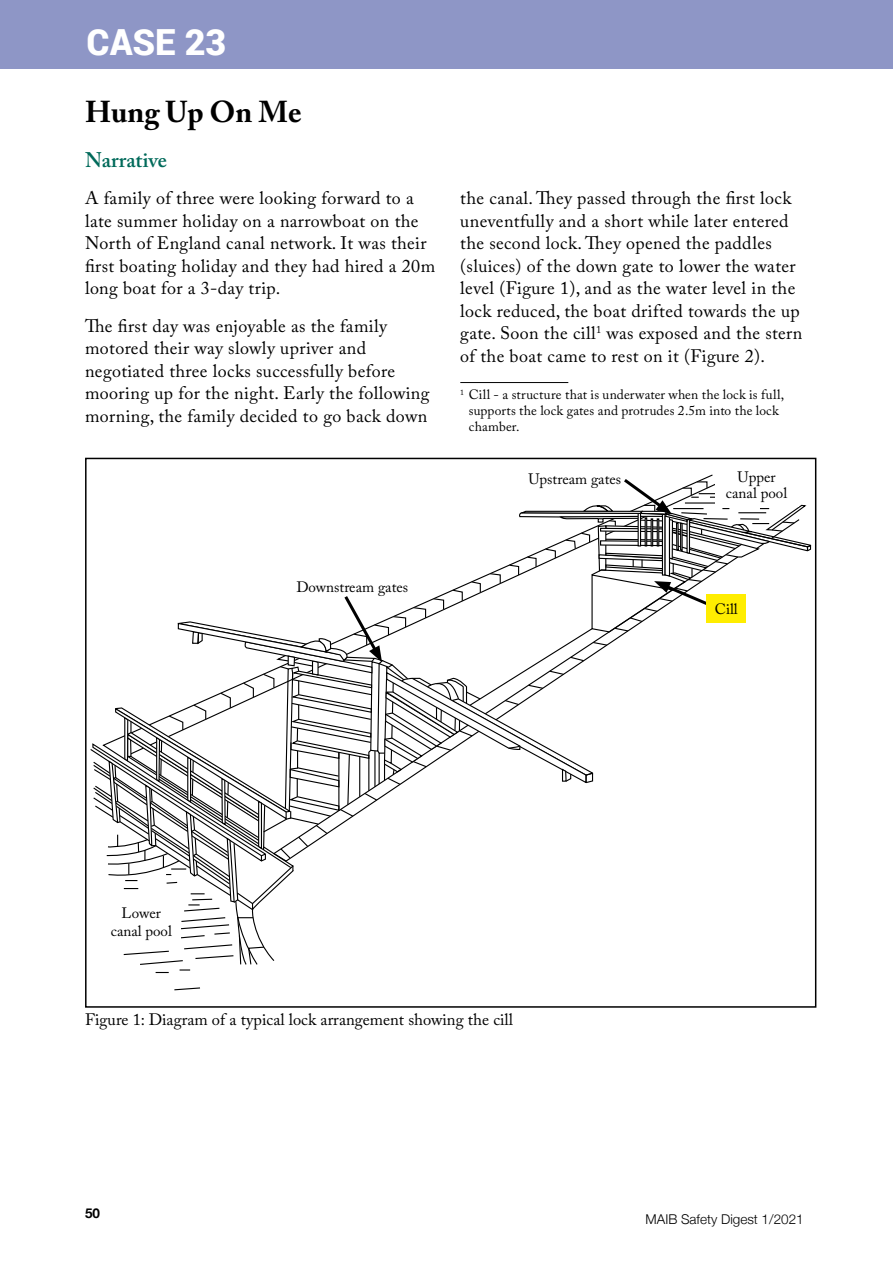
<style>
.page{position:relative;width:893px;height:1263px;background:#fff}
.page>*{position:absolute;margin:0;border:0;box-sizing:border-box;transform-origin:0 0}
.t1{font:900 36px "Roboto";color:#fff}
.Case_Main_Heading{font:700 30px "Adobe Caslon Pro";color:#000}
.Case_-_Narrative_hea{font:600 21px "Adobe Caslon Pro";color:#006a5a}
.Case_narrative{font:18px/22.5px "Adobe Caslon Pro";letter-spacing:.02em;color:#000}
.Figure_caption{font:16.5px "Adobe Caslon Pro";color:#000}
.t2{font:15px/16.5px "Adobe Caslon Pro";color:#000;text-align:center}
.Footnotes{font:13.5px/16.2px "Adobe Caslon Pro";letter-spacing:.01em;color:#000}
.t3{font:300 13.5px "Helvetica Neue";color:#000}
.t4{font:700 13.5px "Helvetica Neue";color:#000}
</style>
<div class="page">
<div style="left:0;top:0;width:893px;height:69px;background:#8e96c6"></div>
<hr style="left:460px;top:382px;width:108px;height:1px;background:#000">
<svg style="left:174px;top:987px;width:26px;height:4px"></svg>
<svg style="left:90px;top:476px;width:722px;height:497px"></svg>
<h1 class="t1" style="left:87px;top:17px;width:141px">CASE 23</h1>
<h1 class="Case_Main_Heading" style="left:85px;top:94px;width:218px">Hung Up On Me</h1>
<h2 class="Case_-_Narrative_hea" style="left:85px;top:147px;width:83px">Narrative</h2>
<p class="Case_narrative" style="left:85px;top:187px;width:352px">A family of three were looking forward to a late summer holiday on a narrowboat on the North of England canal network. It was their first boating holiday and they had hired a 20m long boat for a 3-day trip.</p>
<p class="Case_narrative" style="left:85px;top:314px;width:346px">The first day was enjoyable as the family motored their way slowly upriver and negotiated three locks successfully before mooring up for the night. Early the following morning, the family decided to go back down</p>
<p class="Case_narrative" style="left:460px;top:187px;width:344px">the canal. They passed through the first lock uneventfully and a short while later entered the second lock. They opened the paddles (sluices) of the down gate to lower the water level (Figure 1), and as the water level in the lock reduced, the boat drifted towards the up gate. Soon the cill<sup>1</sup> was exposed and the stern of the boat came to rest on it (Figure 2).</p>
<p class="Footnotes" style="left:469px;top:386px;width:317px;text-indent:-9px"><sup>1</sup> Cill - a structure that is underwater when the lock is full, supports the lock gates and protrudes 2.5m into the lock chamber.</p>
<p class="t2" style="left:528px;top:471px;width:94px">Upstream gates</p>
<p class="t2" style="left:726px;top:468px;width:63px">Upper canal pool</p>
<p class="t2" style="left:296px;top:578px;width:113px">Downstream gates</p>
<p class="t2" style="left:715px;top:600px;width:24px">Cill</p>
<p class="t2" style="left:111px;top:903px;width:63px;line-height:18.9px">Lower canal pool</p>
<p class="Figure_caption" style="left:85px;top:1010px;width:429px">Figure 1: Diagram of a typical lock arrangement showing the cill</p>
<p class="t4" style="left:85px;top:1203px;width:17px">50</p>
<p class="t3" style="left:646px;top:1208px;width:160px">MAIB Safety Digest 1/2021</p>
</div>
